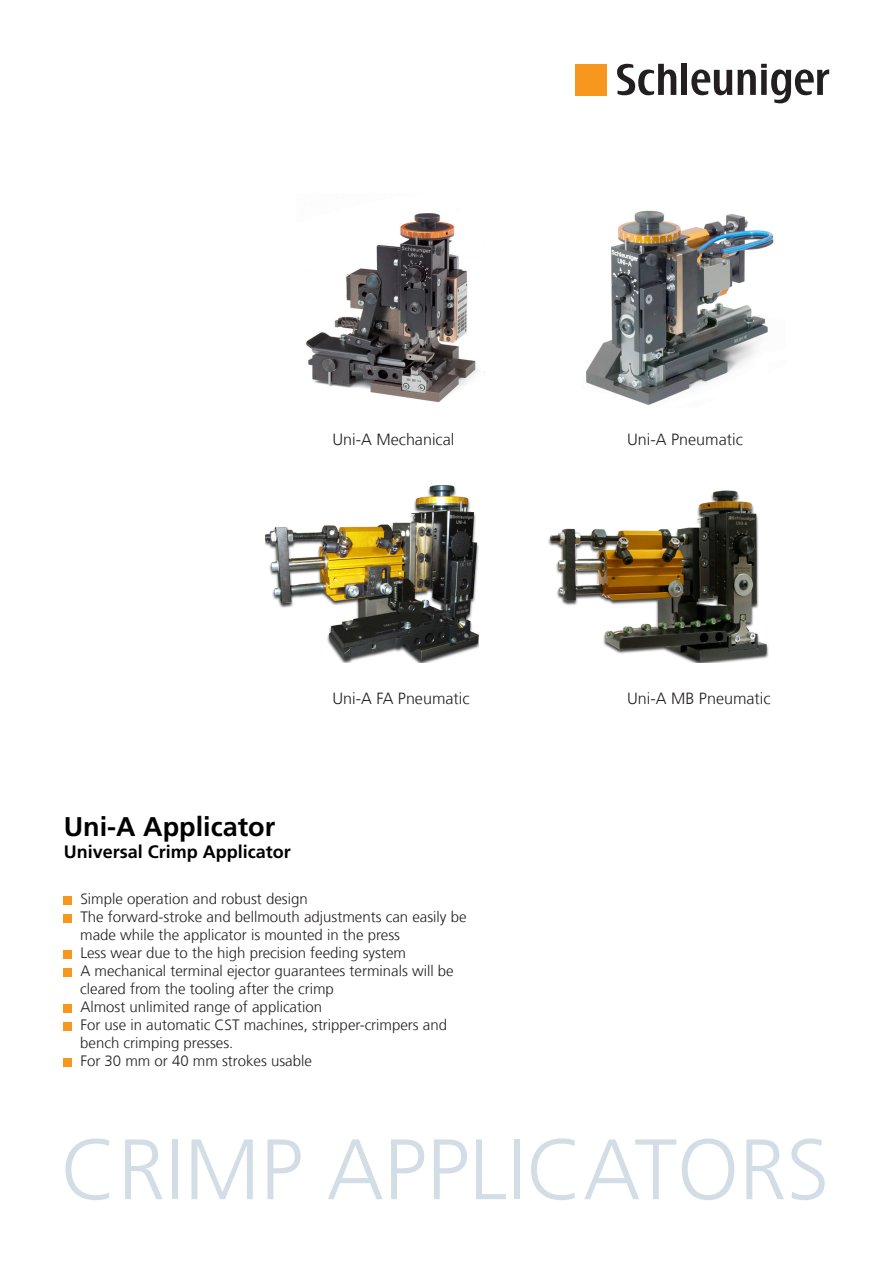
<style>
.page{position:relative;width:893px;height:1263px;background:#fff}
.page>*{position:absolute;margin:0;border:0;box-sizing:border-box;transform-origin:0 0}
.t1{font:300 85.5px "Frutiger LT Com";color:#d2dde6}
.t2{font:700 27px "Frutiger LT Com";color:#000}
.t3{font:700 18px "Frutiger LT Com";color:#000}
.t4{font:300 16.2px "Frutiger LT Com";color:#231f20}
.copy{font:300 15px/18px "Frutiger LT Com";color:#231f20}
</style>
<div class="page">
<div style="left:576px;top:64px;width:31px;height:31px;background:#f7971d"></div>
<div style="left:681px;top:64px;width:6px;height:31px;background:#231f20"></div>
<svg style="left:691px;top:64px;width:138px;height:39px"></svg>
<svg style="left:617px;top:64px;width:59px;height:31px"></svg>
<div style="left:64px;top:896px;width:8px;height:8px;background:#f7971d"></div>
<div style="left:64px;top:914px;width:8px;height:8px;background:#f7971d"></div>
<div style="left:64px;top:950px;width:8px;height:8px;background:#f7971d"></div>
<div style="left:64px;top:968px;width:8px;height:8px;background:#f7971d"></div>
<div style="left:64px;top:1004px;width:8px;height:8px;background:#f7971d"></div>
<div style="left:64px;top:1022px;width:8px;height:8px;background:#f7971d"></div>
<div style="left:64px;top:1058px;width:8px;height:8px;background:#f7971d"></div>
<img style="left:305px;top:213px;width:173px;height:190px">
<img style="left:548px;top:490px;width:221px;height:173px">
<img style="left:586px;top:210px;width:188px;height:195px">
<img style="left:265px;top:486px;width:214px;height:177px">
<p class="t4" style="left:332px;top:430px;width:123px">Uni-A Mechanical</p>
<p class="t4" style="left:627px;top:430px;width:117px">Uni-A Pneumatic</p>
<p class="t4" style="left:332px;top:689px;width:139px">Uni-A FA Pneumatic</p>
<p class="t4" style="left:627px;top:689px;width:145px">Uni-A MB Pneumatic</p>
<p class="t2" style="left:64px;top:811px;width:213px">Uni-A Applicator</p>
<p class="t3" style="left:64px;top:841px;width:229px">Universal Crimp Applicator</p>
<p class="copy" style="left:80px;top:890px;width:229px">Simple operation and robust design</p>
<p class="copy" style="left:80px;top:908px;width:388px">The forward-stroke and bellmouth adjustments can easily be made while the applicator is mounted in the press</p>
<p class="copy" style="left:80px;top:944px;width:327px">Less wear due to the high precision feeding system</p>
<p class="copy" style="left:80px;top:962px;width:375px">A mechanical terminal ejector guarantees terminals will be cleared from the tooling after the crimp</p>
<p class="copy" style="left:80px;top:998px;width:243px">Almost unlimited range of application</p>
<p class="copy" style="left:80px;top:1016px;width:368px">For use in automatic CST machines, stripper-crimpers and bench crimping presses.</p>
<p class="copy" style="left:80px;top:1052px;width:233px">For 30 mm or 40 mm strokes usable</p>
<p class="t1" style="left:61px;top:1120px;width:770px">CRIMP APPLICATORS</p>
</div>
